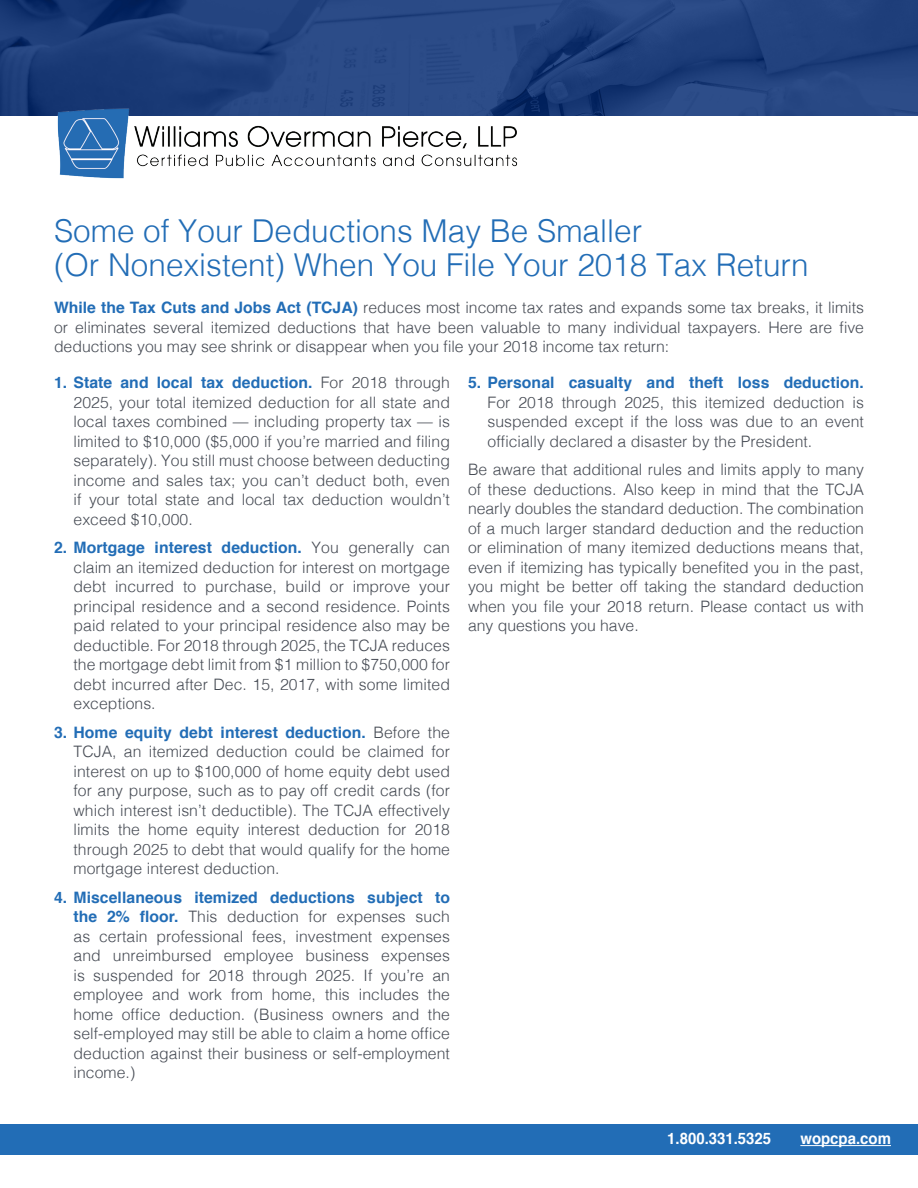
<style>
.page{position:relative;width:918px;height:1188px;background:#fff}
.page>*{position:absolute;margin:0;border:0;box-sizing:border-box;transform-origin:0 0}
.author_text{font:300 31.5px/34.5px "Helvetica";color:#226db6}
.Bulleted_Body_Copy{font:300 15.75px/19.5px "Helvetica";letter-spacing:.005em;color:#464b54;text-align:justify}
.Body_Copy{font:300 15.75px/19.5px "Helvetica";color:#464b54;text-align:justify}
.Indents{font:700 15.75px "Helvetica";color:#fff;scale:.95 1}
.s1{font-weight:700;color:#226db6}
</style>
<div class="page">
<img style="left:0;top:0;width:918px;height:116px">
<img style="left:54px;top:102px;width:466px;height:77px">
<div style="left:0;top:1124px;width:918px;height:30px;background:#226db6"></div>
<hr style="left:800px;top:1145px;width:91px;height:1px;background:#fff">
<p class="author_text" style="left:54px;top:211px;width:756px">Some of Your Deductions May Be Smaller<br>(Or Nonexistent) When You File Your 2018 Tax Return</p>
<p class="Body_Copy" style="left:54px;top:297px;width:812px"><span class="s1">While the Tax Cuts and Jobs Act (TCJA)</span> reduces most income tax rates and expands some tax breaks, it limits or eliminates several itemized deductions that have been valuable to many individual taxpayers. Here are five deductions you may see shrink or disappear when you file your 2018 income tax return:</p>
<p class="Bulleted_Body_Copy" style="left:74px;top:372px;width:378px;text-indent:-20px"><span class="s1">1. State and local tax deduction.</span> For 2018 through 2025, your total itemized deduction for all state and local taxes combined — including property tax — is limited to $10,000 ($5,000 if you’re married and filing separately). You still must choose between deducting income and sales tax; you can’t deduct both, even if your total state and local tax deduction wouldn’t exceed $10,000.</p>
<p class="Bulleted_Body_Copy" style="left:74px;top:537px;width:378px;text-indent:-20px"><span class="s1">2. Mortgage interest deduction.</span> You generally can claim an itemized deduction for interest on mortgage debt incurred to purchase, build or improve your principal residence and a second residence. Points paid related to your principal residence also may be deductible. For 2018 through 2025, the TCJA reduces the mortgage debt limit from $1 million to $750,000 for debt incurred after Dec. 15, 2017, with some limited exceptions.</p>
<p class="Bulleted_Body_Copy" style="left:74px;top:722px;width:378px;text-indent:-20px"><span class="s1">3. Home equity debt interest deduction.</span> Before the TCJA, an itemized deduction could be claimed for interest on up to $100,000 of home equity debt used for any purpose, such as to pay off credit cards (for which interest isn’t deductible). The TCJA effectively limits the home equity interest deduction for 2018 through 2025 to debt that would qualify for the home mortgage interest deduction.</p>
<p class="Bulleted_Body_Copy" style="left:74px;top:887px;width:378px;text-indent:-20px"><span class="s1">4. Miscellaneous itemized deductions subject to the 2% floor.</span> This deduction for expenses such as certain professional fees, investment expenses and unreimbursed employee business expenses is suspended for 2018 through 2025. If you’re an employee and work from home, this includes the home office deduction. (Business owners and the self-employed may still be able to claim a home office deduction against their business or self-employment income.)</p>
<p class="Bulleted_Body_Copy" style="left:488px;top:372px;width:378px;text-indent:-20px"><span class="s1">5. Personal casualty and theft loss deduction.<br></span>For 2018 through 2025, this itemized deduction is suspended except if the loss was due to an event officially declared a disaster by the President.</p>
<p class="Bulleted_Body_Copy" style="left:468px;top:459px;width:398px">Be aware that additional rules and limits apply to many of these deductions. Also keep in mind that the TCJA nearly doubles the standard deduction. The combination of a much larger standard deduction and the reduction or elimination of many itemized deductions means that, even if itemizing has typically benefited you in the past, you might be better off taking the standard deduction when you file your 2018 return. Please contact us with any questions you have.</p>
<p class="Indents" style="left:667px;top:1126px;width:111px">1.800.331.5325</p>
<p class="Indents" style="left:800px;top:1126px;width:97px">wopcpa.com</p>
</div>
